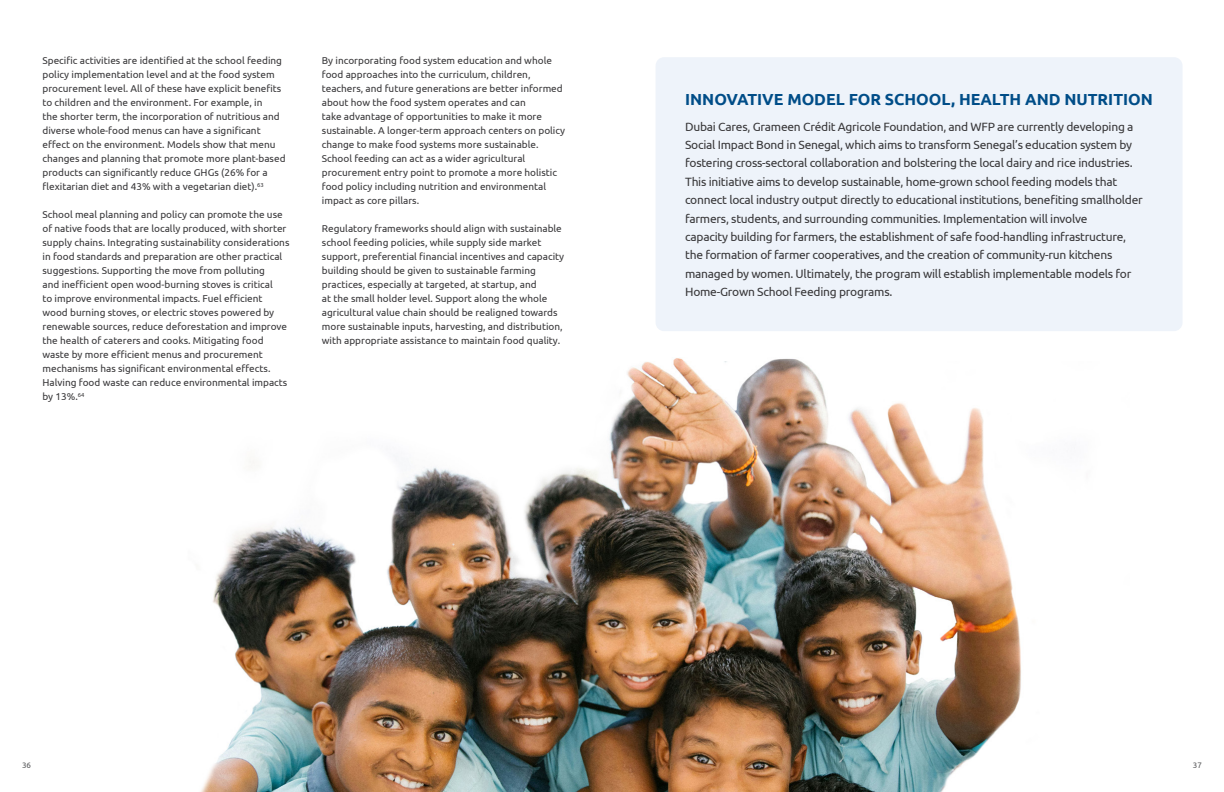
<style>
.page{position:relative;width:1224px;height:792px;background:#fff}
.page>*{position:absolute;margin:0;border:0;box-sizing:border-box;transform-origin:0 0}
.t1{font:700 16px "Ubuntu";color:#004d88}
.t2{font:12px/18.4px "Ubuntu";letter-spacing:-.02em;color:#39383a}
.t3{font:10px/14px "Ubuntu";color:#39383a}
.t4{font:8px "Ubuntu";color:#58595b}
</style>
<div class="page">
<img style="left:200px;top:358px;width:821px;height:434px">
<div style="left:656px;top:57px;width:527px;height:274px;background:#eef3fa;border-radius:9px"></div>
<p class="t3" style="left:43px;top:54px;width:245px">Specific activities are identified at the school feeding policy implementation level and at the food system procurement level. All of these have explicit benefits to children and the environment. For example, in<br>the shorter term, the incorporation of nutritious and diverse whole-food menus can have a significant effect on the environment. Models show that menu changes and planning that promote more plant-based products can significantly reduce GHGs (26% for a flexitarian diet and 43% with a vegetarian diet).<sup>63</sup></p>
<p class="t3" style="left:43px;top:208px;width:248px">School meal planning and policy can promote the use of native foods that are locally produced, with shorter supply chains. Integrating sustainability considerations in food standards and preparation are other practical suggestions. Supporting the move from polluting<br>and inefficient open wood-burning stoves is critical<br>to improve environmental impacts. Fuel efficient wood burning stoves, or electric stoves powered by renewable sources, reduce deforestation and improve the health of caterers and cooks. Mitigating food waste by more efficient menus and procurement mechanisms has significant environmental effects.<br>Halving food waste can reduce environmental impacts by 13%.<sup>64</sup></p>
<p class="t3" style="left:322px;top:54px;width:245px">By incorporating food system education and whole food approaches into the curriculum, children, teachers, and future generations are better informed about how the food system operates and can<br>take advantage of opportunities to make it more sustainable. A longer-term approach centers on policy change to make food systems more sustainable.<br>School feeding can act as a wider agricultural procurement entry point to promote a more holistic food policy including nutrition and environmental impact as core pillars.</p>
<p class="t3" style="left:322px;top:222px;width:244px">Regulatory frameworks should align with sustainable school feeding policies, while supply side market support, preferential financial incentives and capacity building should be given to sustainable farming practices, especially at targeted, at startup, and<br>at the small holder level. Support along the whole agricultural value chain should be realigned towards more sustainable inputs, harvesting, and distribution, with appropriate assistance to maintain food quality.</p>
<h1 class="t1" style="left:685px;top:89px;width:469px">INNOVATIVE MODEL FOR SCHOOL, HEALTH AND NUTRITION</h1>
<p class="t2" style="left:685px;top:117px;width:459px">Dubai Cares, Grameen Crédit Agricole Foundation, and WFP are currently developing a Social Impact Bond in Senegal, which aims to transform Senegal’s education system by fostering cross-sectoral collaboration and bolstering the local dairy and rice industries.<br>This initiative aims to develop sustainable, home-grown school feeding models that connect local industry output directly to educational institutions, benefiting smallholder farmers, students, and surrounding communities. Implementation will involve<br>capacity building for farmers, the establishment of safe food-handling infrastructure, the formation of farmer cooperatives, and the creation of community-run kitchens managed by women. Ultimately, the program will establish implementable models for Home-Grown School Feeding programs.</p>
<p class="t4" style="left:22px;top:760px;width:11px">36</p>
<p class="t4" style="left:1193px;top:760px;width:11px">37</p>
</div>
